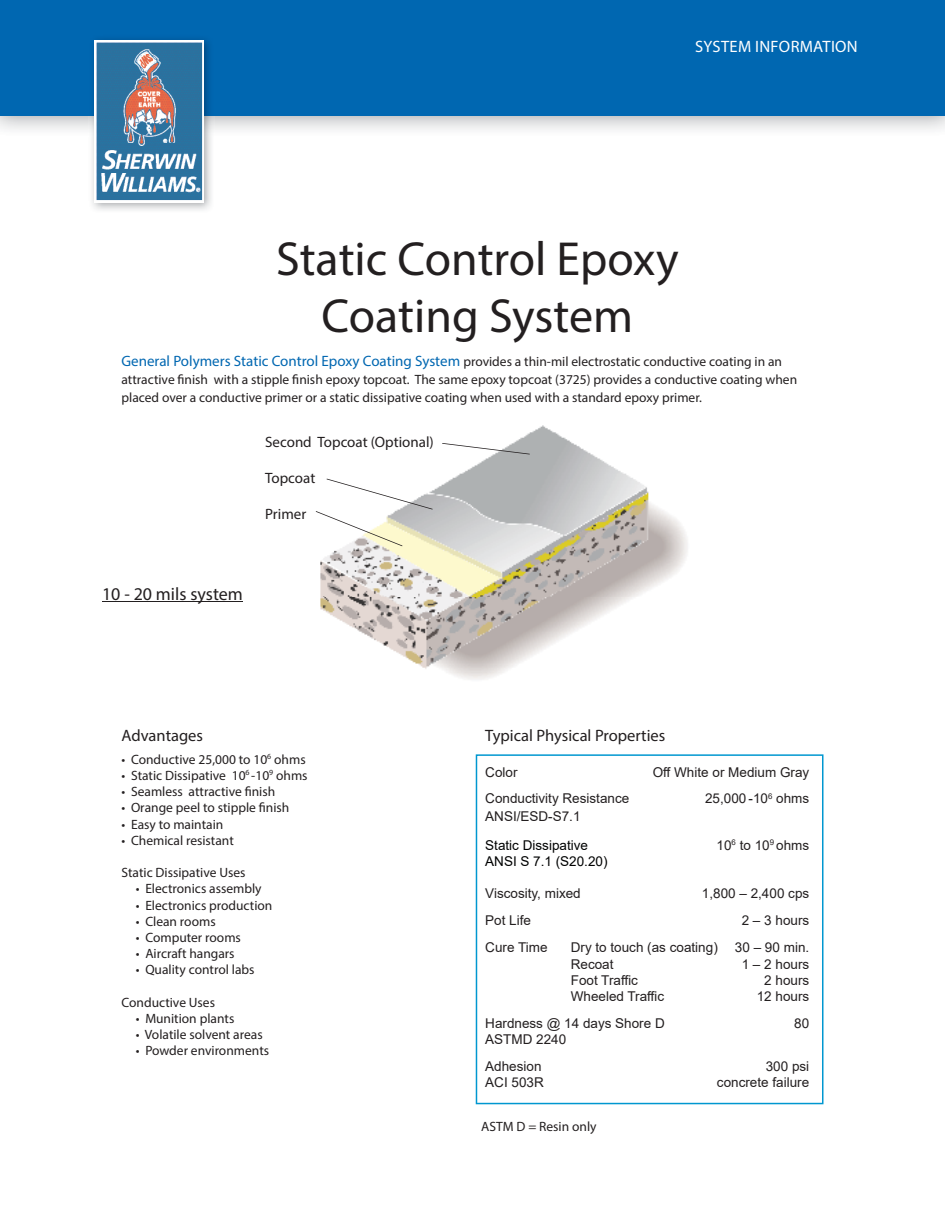
<style>
.page{position:relative;width:945px;height:1215px;background:#fff}
.page>*{position:absolute;margin:0;border:0;box-sizing:border-box;transform-origin:0 0}
.t1{font:48px/57.6px "Myriad Pro";color:#231f20;text-align:center}
.t2{font:18px "Myriad Pro";color:#231f20}
.t3{font:16.5px "Myriad Pro";color:#231f20}
.t4{font:16.5px "Myriad Pro";letter-spacing:.02em;color:#fff}
.t5{font:15px "Myriad Pro";color:#231f20}
.t6{font:13.5px/18px "Myriad Pro";color:#231f20}
.t7{font:13.5px/27px "Arial";color:#231f20}
.t8{font:13.5px "Arial";color:#010202}
.s1{font-size:15px;color:#0067b1}
</style>
<div class="page">
<div style="left:0;top:0;width:945px;height:116px;background:#0067b1"></div>
<img style="left:89px;top:39px;width:125px;height:171px">
<img style="left:94px;top:41px;width:110px;height:161px">
<svg style="left:476px;top:754px;width:348px;height:350px"></svg>
<img style="left:320px;top:425px;width:368px;height:255px">
<svg style="left:316px;top:479px;width:117px;height:67px"></svg>
<svg style="left:442px;top:443px;width:88px;height:12px"></svg>
<hr style="left:102px;top:601px;width:141px;height:1px;background:#231f20">
<p class="t4" style="left:695px;top:41px;width:164px">SYSTEM INFORMATION</p>
<h1 class="t1" style="left:276px;top:235px;width:404px">Static Control Epoxy<br>Coating System</h1>
<p class="t6" style="left:122px;top:354px;width:677px"><span class="s1">General Polymers Static Control Epoxy Coating System</span> provides a thin-mil electrostatic conductive coating in an attractive finish with a stipple finish epoxy topcoat. The same epoxy topcoat (3725) provides a conductive coating when placed over a conductive primer or a static dissipative coating when used with a standard epoxy primer.</p>
<p class="t5" style="left:265px;top:437px;width:170px">Second Topcoat (Optional)</p>
<p class="t5" style="left:265px;top:473px;width:52px">Topcoat</p>
<p class="t5" style="left:265px;top:509px;width:43px">Primer</p>
<h2 class="t2" style="left:102px;top:587px;width:142px">10 - 20 mils system</h2>
<p class="t3" style="left:122px;top:729px;width:83px">Advantages</p>
<p class="t6" style="left:122px;top:752px;width:186px">• Conductive 25,000 to 10<sup>6</sup> ohms</p>
<p class="t6" style="left:122px;top:768px;width:188px">• Static Dissipative 10<sup>6</sup> -10<sup>9</sup> ohms</p>
<p class="t6" style="left:122px;top:784px;width:155px">• Seamless attractive finish</p>
<p class="t6" style="left:122px;top:800px;width:169px">• Orange peel to stipple finish</p>
<p class="t6" style="left:122px;top:816px;width:103px">• Easy to maintain</p>
<p class="t6" style="left:122px;top:833px;width:114px">• Chemical resistant</p>
<p class="t6" style="left:122px;top:865px;width:125px">Static Dissipative Uses</p>
<p class="t6" style="left:136px;top:881px;width:127px">• Electronics assembly</p>
<p class="t6" style="left:136px;top:897px;width:138px">• Electronics production</p>
<p class="t6" style="left:136px;top:914px;width:81px">• Clean rooms</p>
<p class="t6" style="left:136px;top:930px;width:107px">• Computer rooms</p>
<p class="t6" style="left:136px;top:946px;width:100px">• Aircraft hangars</p>
<p class="t6" style="left:136px;top:962px;width:120px">• Quality control labs</p>
<p class="t6" style="left:122px;top:995px;width:95px">Conductive Uses</p>
<p class="t6" style="left:136px;top:1011px;width:100px">• Munition plants</p>
<p class="t6" style="left:136px;top:1027px;width:128px">• Volatile solvent areas</p>
<p class="t6" style="left:136px;top:1043px;width:135px">• Powder environments</p>
<p class="t3" style="left:485px;top:729px;width:182px">Typical Physical Properties</p>
<p class="t7" style="left:485px;top:759px;width:34px">Color</p>
<p class="t7" style="left:653px;top:759px;width:158px">Off White or Medium Gray</p>
<p class="t7" style="left:485px;top:785px;width:146px">Conductivity Resistance</p>
<p class="t7" style="left:705px;top:785px;width:106px">25,000 -10<sup>6</sup> ohms</p>
<p class="t7" style="left:485px;top:803px;width:97px">ANSI/ESD-S7.1</p>
<p class="t8" style="left:485px;top:838px;width:104px">Static Dissipative</p>
<p class="t7" style="left:717px;top:832px;width:94px">10<sup>6</sup> to 10<sup>9</sup> ohms</p>
<p class="t8" style="left:485px;top:854px;width:124px">ANSI S 7.1 (S20.20)</p>
<p class="t7" style="left:485px;top:880px;width:97px">Viscosity, mixed</p>
<p class="t7" style="left:702px;top:880px;width:109px">1,800 – 2,400 cps</p>
<p class="t7" style="left:485px;top:907px;width:47px">Pot Life</p>
<p class="t7" style="left:742px;top:907px;width:69px">2 – 3 hours</p>
<p class="t7" style="left:485px;top:934px;width:64px">Cure Time</p>
<p class="t7" style="left:571px;top:934px;width:149px">Dry to touch (as coating)</p>
<p class="t7" style="left:735px;top:934px;width:76px">30 – 90 min.</p>
<p class="t7" style="left:571px;top:950px;width:44px">Recoat</p>
<p class="t7" style="left:742px;top:950px;width:69px">1 – 2 hours</p>
<p class="t7" style="left:571px;top:967px;width:69px">Foot Traffic</p>
<p class="t7" style="left:764px;top:967px;width:47px">2 hours</p>
<p class="t7" style="left:571px;top:983px;width:95px">Wheeled Traffic</p>
<p class="t7" style="left:757px;top:983px;width:54px">12 hours</p>
<p class="t7" style="left:485px;top:1010px;width:181px">Hardness @ 14 days Shore D</p>
<p class="t7" style="left:794px;top:1010px;width:17px">80</p>
<p class="t7" style="left:485px;top:1026px;width:83px">ASTMD 2240<br>Adhesion</p>
<p class="t7" style="left:766px;top:1053px;width:45px">300 psi</p>
<p class="t7" style="left:485px;top:1069px;width:60px">ACI 503R</p>
<p class="t7" style="left:717px;top:1069px;width:94px">concrete failure</p>
<p class="t6" style="left:481px;top:1119px;width:117px">ASTM D = Resin only</p>
</div>
